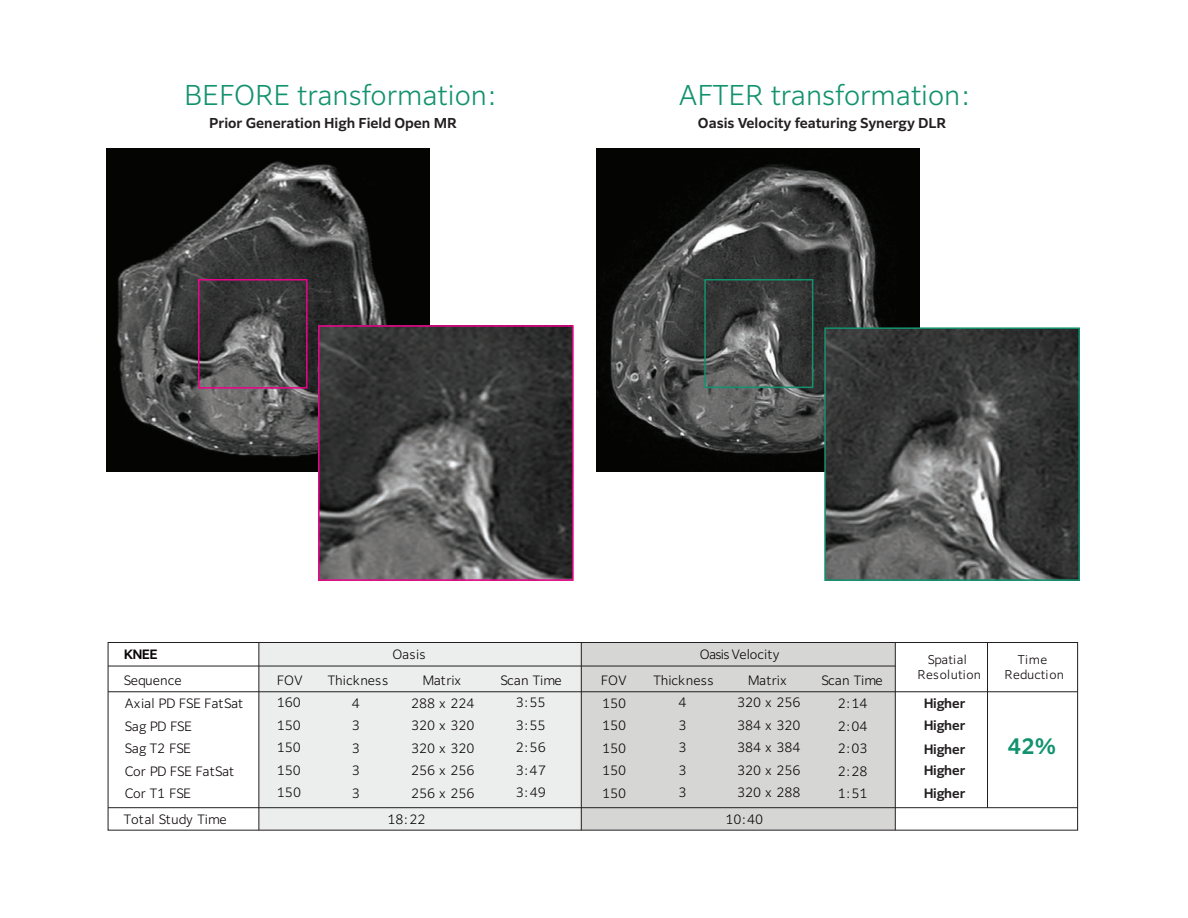
<style>
.page{position:relative;width:1188px;height:918px;background:#fff}
.page>*{position:absolute;margin:0;border:0;box-sizing:border-box;transform-origin:0 0}
.t1{font:300 27px "Clarimo UDPE";color:#12926e}
.t2{font:600 21px "Clarimo UDPE";color:#12926e}
.t3{font:600 13.5px "Clarimo UDPE";color:#231f20}
.t4{font:300 12.75px "Clarimo UDPE";color:#0a0507}
.t5{font:300 12.75px "Clarimo UDPE";color:#040504}
.t6{font:600 12.75px "Clarimo UDPE";color:#231f20}
.t7{font:600 12.75px "Clarimo UDPE";color:#0a0507}
.t8{font:300 12px/15px "Clarimo UDPE";letter-spacing:.015em;color:#0a0507;text-align:center}
</style>
<div class="page">
<img style="left:106px;top:148px;width:323px;height:323px">
<div style="left:198px;top:279px;width:110px;height:110px;border:2px solid #ed028c"></div>
<img style="left:321px;top:328px;width:250px;height:250px">
<div style="left:318px;top:325px;width:256px;height:256px;border:2px solid #ed028c"></div>
<img style="left:596px;top:148px;width:323px;height:323px">
<div style="left:704px;top:279px;width:109px;height:109px;border:2px solid #12926e"></div>
<img style="left:827px;top:330px;width:250px;height:248px">
<div style="left:824px;top:327px;width:256px;height:254px;border:2px solid #12926e"></div>
<div style="left:259px;top:643px;width:322px;height:187px;background:#eceded"></div>
<div style="left:581px;top:643px;width:314px;height:187px;background:#d6d6d5"></div>
<hr style="left:108px;top:666px;width:787px;height:1px;background:#231f20">
<hr style="left:108px;top:692px;width:970px;height:1px;background:#231f20">
<hr style="left:108px;top:807px;width:970px;height:1px;background:#231f20">
<hr style="left:259px;top:643px;width:1px;height:187px;background:#231f20">
<hr style="left:581px;top:643px;width:1px;height:187px;background:#231f20">
<hr style="left:895px;top:643px;width:1px;height:187px;background:#231f20">
<hr style="left:987px;top:643px;width:1px;height:165px;background:#231f20">
<div style="left:108px;top:642px;width:970px;height:188px;border:1px solid #231f20"></div>
<h1 class="t1" style="left:184px;top:74px;width:315px">BEFORE transformation:</h1>
<h1 class="t1" style="left:679px;top:74px;width:294px">AFTER transformation:</h1>
<p class="t3" style="left:209px;top:112px;width:249px">Prior Generation High Field Open MR</p>
<p class="t3" style="left:698px;top:112px;width:250px">Oasis Velocity featuring Synergy DLR</p>
<p class="t4" style="left:392px;top:644px;width:35px">Oasis</p>
<p class="t4" style="left:700px;top:644px;width:81px">Oasis Velocity</p>
<p class="t8" style="left:917px;top:651px;width:65px">Spatial<br>Resolution</p>
<p class="t8" style="left:1004px;top:651px;width:61px">Time<br>Reduction</p>
<p class="t7" style="left:124px;top:644px;width:35px">KNEE</p>
<p class="t4" style="left:124px;top:670px;width:59px">Sequence</p>
<p class="t4" style="left:277px;top:670px;width:27px">FOV</p>
<p class="t4" style="left:328px;top:670px;width:62px">Thickness</p>
<p class="t4" style="left:422px;top:670px;width:40px">Matrix</p>
<p class="t4" style="left:500px;top:670px;width:63px">Scan Time</p>
<p class="t4" style="left:601px;top:670px;width:27px">FOV</p>
<p class="t4" style="left:653px;top:670px;width:62px">Thickness</p>
<p class="t4" style="left:748px;top:670px;width:40px">Matrix</p>
<p class="t4" style="left:821px;top:670px;width:63px">Scan Time</p>
<p class="t4" style="left:125px;top:694px;width:120px">Axial PD FSE FatSat</p>
<p class="t4" style="left:277px;top:693px;width:26px">160</p>
<p class="t4" style="left:352px;top:693px;width:10px">4</p>
<p class="t4" style="left:411px;top:693px;width:65px">288 x 224</p>
<p class="t4" style="left:516px;top:692px;width:31px">3:55</p>
<p class="t4" style="left:602px;top:693px;width:26px">150</p>
<p class="t4" style="left:679px;top:693px;width:10px">4</p>
<p class="t4" style="left:737px;top:693px;width:65px">320 x 256</p>
<p class="t5" style="left:838px;top:693px;width:31px">2:14</p>
<p class="t6" style="left:924px;top:693px;width:43px">Higher</p>
<p class="t4" style="left:125px;top:716px;width:69px">Sag PD FSE</p>
<p class="t4" style="left:277px;top:715px;width:26px">150</p>
<p class="t4" style="left:352px;top:715px;width:10px">3</p>
<p class="t4" style="left:411px;top:716px;width:65px">320 x 320</p>
<p class="t5" style="left:516px;top:715px;width:31px">3:55</p>
<p class="t4" style="left:602px;top:716px;width:26px">150</p>
<p class="t4" style="left:679px;top:715px;width:10px">3</p>
<p class="t4" style="left:737px;top:715px;width:65px">384 x 320</p>
<p class="t5" style="left:838px;top:716px;width:31px">2:04</p>
<p class="t6" style="left:924px;top:715px;width:43px">Higher</p>
<p class="t4" style="left:125px;top:739px;width:68px">Sag T2 FSE</p>
<p class="t4" style="left:277px;top:738px;width:26px">150</p>
<p class="t4" style="left:352px;top:738px;width:10px">3</p>
<p class="t4" style="left:411px;top:738px;width:65px">320 x 320</p>
<p class="t5" style="left:516px;top:737px;width:31px">2:56</p>
<p class="t4" style="left:602px;top:738px;width:26px">150</p>
<p class="t4" style="left:679px;top:738px;width:10px">3</p>
<p class="t4" style="left:737px;top:738px;width:65px">384 x 384</p>
<p class="t5" style="left:838px;top:738px;width:31px">2:03</p>
<p class="t4" style="left:125px;top:761px;width:111px">Cor PD FSE FatSat</p>
<p class="t4" style="left:277px;top:760px;width:26px">150</p>
<p class="t4" style="left:352px;top:760px;width:10px">3</p>
<p class="t4" style="left:411px;top:761px;width:65px">256 x 256</p>
<p class="t5" style="left:516px;top:760px;width:31px">3:47</p>
<p class="t4" style="left:602px;top:761px;width:26px">150</p>
<p class="t4" style="left:679px;top:760px;width:10px">3</p>
<p class="t4" style="left:737px;top:760px;width:65px">320 x 256</p>
<p class="t4" style="left:838px;top:761px;width:31px">2:28</p>
<p class="t6" style="left:924px;top:760px;width:43px">Higher</p>
<p class="t4" style="left:125px;top:784px;width:68px">Cor T1 FSE</p>
<p class="t4" style="left:277px;top:783px;width:26px">150</p>
<p class="t4" style="left:352px;top:783px;width:10px">3</p>
<p class="t4" style="left:411px;top:783px;width:65px">256 x 256</p>
<p class="t4" style="left:516px;top:782px;width:31px">3:49</p>
<p class="t4" style="left:602px;top:783px;width:26px">150</p>
<p class="t4" style="left:679px;top:783px;width:10px">3</p>
<p class="t4" style="left:737px;top:783px;width:65px">320 x 288</p>
<p class="t5" style="left:838px;top:783px;width:31px">1:51</p>
<p class="t6" style="left:924px;top:783px;width:43px">Higher</p>
<p class="t5" style="left:388px;top:809px;width:39px">18:22</p>
<p class="t5" style="left:725px;top:809px;width:39px">10:40</p>
<p class="t6" style="left:924px;top:739px;width:43px">Higher</p>
<p class="t4" style="left:124px;top:809px;width:104px">Total Study Time</p>
<h2 class="t2" style="left:1008px;top:729px;width:49px">42%</h2>
</div>
